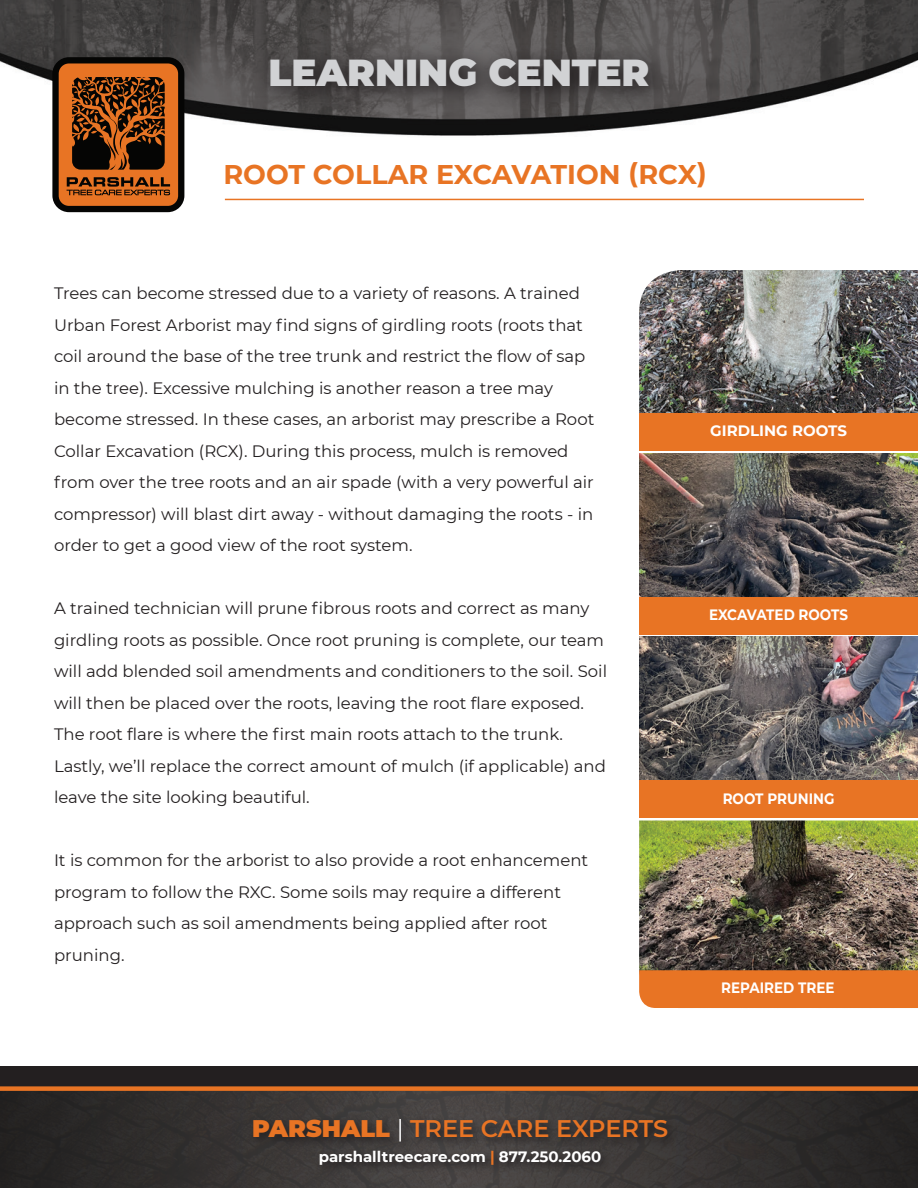
<style>
.page{position:relative;width:918px;height:1188px;background:#fff}
.page>*{position:absolute;margin:0;border:0;box-sizing:border-box;transform-origin:0 0}
.t1{font:900 37.5px "Montserrat";color:#d1d2d4}
.t2{font:700 27px "Montserrat";color:#e87424}
.t3{font:600 24px "Montserrat";letter-spacing:-.005em;color:#e87424}
.t4{font:16.5px/31.5px "Montserrat";color:#231f20}
.t5{font:700 15px "Montserrat";color:#fff}
.t6{font:700 15px "Montserrat";color:#fff;scale:.9 1}
.s1{font-weight:900}
.s2{font-weight:400;color:#fff}
.s3{color:#e87424}
</style>
<div class="page">
<img style="left:639px;top:270px;width:279px;height:143px">
<img style="left:639px;top:820px;width:279px;height:150px">
<img style="left:0;top:1091px;width:918px;height:97px">
<div style="left:0;top:1066px;width:918px;height:25px;background:#231f20"></div>
<div style="left:0;top:1086px;width:918px;height:5px;background:#e87424"></div>
<img style="left:0;top:0;width:918px;height:143px">
<div style="left:249px;top:1115px;width:430px;height:38px;background:#231f20;opacity:.83"></div>
<img style="left:639px;top:453px;width:279px;height:144px">
<div style="left:639px;top:413px;width:279px;height:38px;background:#e87424"></div>
<div style="left:316px;top:1147px;width:296px;height:29px;background:#231f20;opacity:.83"></div>
<div style="left:639px;top:597px;width:279px;height:37px;background:#e87424"></div>
<div style="left:639px;top:970px;width:279px;height:38px;background:#e87424"></div>
<img style="left:639px;top:637px;width:279px;height:143px">
<div style="left:639px;top:780px;width:279px;height:38px;background:#e87424"></div>
<svg style="left:52px;top:57px;width:132px;height:155px;background:#7d4116"></svg>
<div style="left:252px;top:41px;width:422px;height:71px;background:#231f20;opacity:.75"></div>
<hr style="left:225px;top:199px;width:639px;height:1px;background:#e87424">
<h1 class="t1" style="left:268px;top:45px;width:383px">LEARNING CENTER</h1>
<h2 class="t2" style="left:223px;top:155px;width:485px">ROOT COLLAR EXCAVATION (RCX)</h2>
<p class="t4" style="left:54px;top:277px;width:542px">Trees can become stressed due to a variety of reasons. A trained Urban Forest Arborist may find signs of girdling roots (roots that coil around the base of the tree trunk and restrict the flow of sap in the tree). Excessive mulching is another reason a tree may become stressed. In these cases, an arborist may prescribe a Root Collar Excavation (RCX). During this process, mulch is removed from over the tree roots and an air spade (with a very powerful air compressor) will blast dirt away - without damaging the roots - in order to get a good view of the root system.</p>
<p class="t4" style="left:54px;top:592px;width:555px">A trained technician will prune fibrous roots and correct as many girdling roots as possible. Once root pruning is complete, our team will add blended soil amendments and conditioners to the soil. Soil will then be placed over the roots, leaving the root flare exposed.<br>The root flare is where the first main roots attach to the trunk.<br>Lastly, we’ll replace the correct amount of mulch (if applicable) and leave the site looking beautiful.</p>
<p class="t4" style="left:54px;top:844px;width:536px">It is common for the arborist to also provide a root enhancement program to follow the RXC. Some soils may require a different approach such as soil amendments being applied after root pruning.</p>
<p class="t5" style="left:710px;top:420px;width:138px">GIRDLING ROOTS</p>
<p class="t6" style="left:709px;top:604px;width:156px">EXCAVATED ROOTS</p>
<p class="t6" style="left:723px;top:787px;width:126px">ROOT PRUNING</p>
<p class="t6" style="left:721px;top:977px;width:127px">REPAIRED TREE</p>
<h3 class="t3" style="left:252px;top:1111px;width:418px"><span class="s1">PARSHALL</span> <span class="s2">|</span> TREE CARE EXPERTS</h3>
<p class="t5" style="left:319px;top:1146px;width:284px">parshalltreecare.com <span class="s3">|</span> 877.250.2060</p>
</div>
